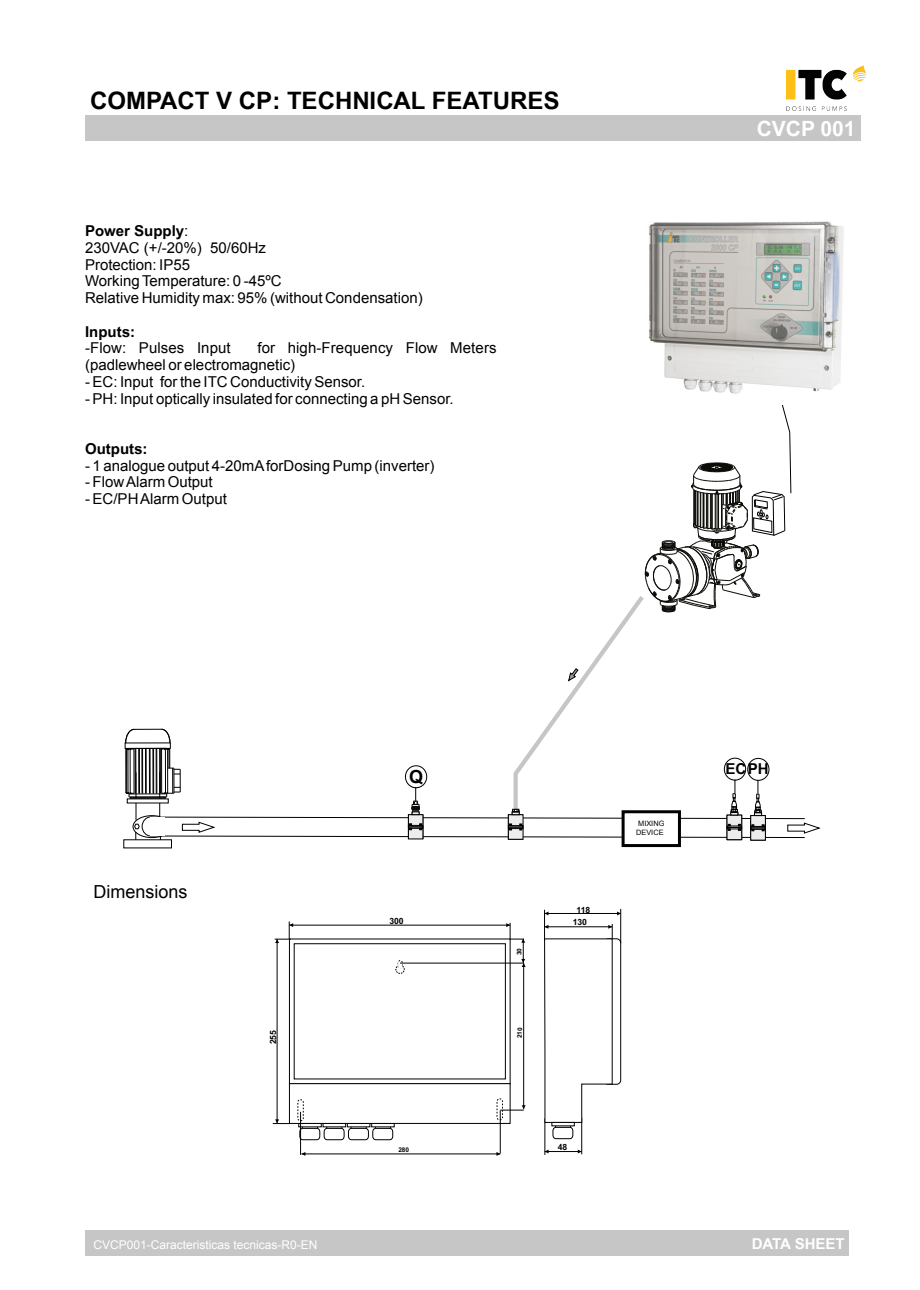
<style>
.page{position:relative;width:920px;height:1290px;background:#fff}
.page>*{position:absolute;margin:0;border:0;box-sizing:border-box;transform-origin:0 0}
.t1{font:700 24px "Arial";color:#000}
.t2{font:700 21px "Arial";color:#fff}
.t3{font:18px "Arial";color:#000}
.t4{font:700 18px "Arial";color:#000}
.t5{font:15px/16.8px "Arial";color:#000}
.t6{font:700 15px "Arial";color:#000}
.t7{font:700 15px "Arial";color:#fff}
.t8{font:12px "Arial";color:#fff}
.t9{font:10.5px "Arial";color:#000}
.t10{font:700 8.55px "Arial";color:#000}
.t11{font:7.35px/8.2px "Arial";color:#000}
.t12{font:700 6.45px "Arial";color:#000}
.s1{font-weight:700}
</style>
<div class="page">
<div style="left:85px;top:116px;width:775px;height:25px;background:#c6c6c6"></div>
<div style="left:85px;top:1230px;width:764px;height:26px;background:#c6c6c6"></div>
<div style="left:622px;top:810px;width:59px;height:37px;background:#fff;border:3px solid #000"></div>
<img style="left:649px;top:221px;width:195px;height:169px">
<svg style="left:125px;top:377px;width:695px;height:464px"></svg>
<hr style="left:544px;top:910px;width:1px;height:31px;background:#000">
<hr style="left:545px;top:1118px;width:1px;height:37px;background:#000">
<hr style="left:581px;top:1118px;width:1px;height:36px;background:#000">
<hr style="left:545px;top:1151px;width:37px;height:1px;background:#000">
<div style="left:604px;top:939px;width:17px;height:145px;border:1px solid #000;border-radius:4px"></div>
<svg style="left:544px;top:924px;width:69px;height:199px"></svg>
<svg style="left:555px;top:1126px;width:16px;height:1px"></svg>
<div style="left:553px;top:1127px;width:20px;height:12px;border:1px solid #000;border-radius:3px"></div>
<svg style="left:552px;top:1122px;width:22px;height:4px"></svg>
<hr style="left:545px;top:913px;width:76px;height:1px;background:#000">
<hr style="left:620px;top:909px;width:1px;height:34px;background:#000">
<svg style="left:302px;top:1127px;width:16px;height:1px"></svg>
<div style="left:300px;top:1128px;width:20px;height:12px;border:1px solid #000;border-radius:3px"></div>
<svg style="left:299px;top:1123px;width:22px;height:4px"></svg>
<svg style="left:327px;top:1127px;width:15px;height:1px"></svg>
<div style="left:324px;top:1128px;width:20px;height:12px;border:1px solid #000;border-radius:3px"></div>
<svg style="left:323px;top:1123px;width:23px;height:4px"></svg>
<svg style="left:351px;top:1127px;width:15px;height:1px"></svg>
<div style="left:348px;top:1128px;width:21px;height:12px;border:1px solid #000;border-radius:3px"></div>
<svg style="left:347px;top:1123px;width:23px;height:4px"></svg>
<svg style="left:375px;top:1127px;width:16px;height:1px"></svg>
<div style="left:373px;top:1128px;width:20px;height:12px;border:1px solid #000;border-radius:3px"></div>
<svg style="left:371px;top:1123px;width:23px;height:4px"></svg>
<svg style="left:289px;top:939px;width:221px;height:144px"></svg>
<div style="left:289px;top:1083px;width:221px;height:40px;background:#fff;border:1px solid #000"></div>
<div style="left:294px;top:943px;width:211px;height:136px;background:#fff;border:1px solid #000"></div>
<hr style="left:289px;top:925px;width:221px;height:1px;background:#000">
<hr style="left:277px;top:939px;width:1px;height:184px;background:#000">
<svg style="left:273px;top:1119px;width:17px;height:5px"></svg>
<svg style="left:275px;top:921px;width:18px;height:22px"></svg>
<div style="left:298px;top:1099px;width:5px;height:22px;border:1px dashed #000;border-radius:3px"></div>
<div style="left:396px;top:965px;width:8px;height:8px;border:1px dashed #000;border-radius:50%"></div>
<svg style="left:398px;top:960px;width:4px;height:9px"></svg>
<hr style="left:400px;top:963px;width:124px;height:1px;background:#000">
<hr style="left:300px;top:1112px;width:1px;height:43px;background:#000">
<div style="left:497px;top:1099px;width:6px;height:21px;border:1px dashed #000;border-radius:3px"></div>
<hr style="left:500px;top:1110px;width:1px;height:43px;background:#000">
<hr style="left:301px;top:1154px;width:199px;height:1px;background:#000">
<svg style="left:496px;top:1152px;width:4px;height:4px"></svg>
<hr style="left:523px;top:963px;width:1px;height:146px;background:#000">
<svg style="left:500px;top:1105px;width:26px;height:6px"></svg>
<img style="left:786px;top:66px;width:80px;height:45px">
<svg style="left:506px;top:923px;width:20px;height:44px"></svg>
<h1 class="t1" style="left:90px;top:86px;width:471px">COMPACT V CP: TECHNICAL FEATURES</h1>
<p class="t5" style="left:85px;top:222px;width:339px"><span class="s1">Power Supply</span>:<br>230VAC (+/-20%) 50/60Hz<br>Protection: IP55<br>Working Temperature: 0 -45ºC<br>Relative Humidity max: 95% (without Condensation)</p>
<p class="t6" style="left:85px;top:322px;width:51px">Inputs:</p>
<p class="t5" style="left:85px;top:340px;width:147px">-Flow: Pulses Input</p>
<p class="t5" style="left:85px;top:340px;width:413px;text-indent:172px">for high-Frequency Flow Meters (padlewheel or electromagnetic)</p>
<p class="t5" style="left:85px;top:373px;width:282px">- EC: Input for the ITC Conductivity Sensor.</p>
<p class="t5" style="left:85px;top:390px;width:370px">- PH: Input optically insulated for connecting a pH Sensor.</p>
<p class="t6" style="left:85px;top:440px;width:64px">Outputs:</p>
<p class="t5" style="left:85px;top:457px;width:351px">- 1 analogue output 4-20mAforDosing Pump (inverter)</p>
<p class="t5" style="left:85px;top:474px;width:129px">- Flow Alarm Output</p>
<p class="t5" style="left:85px;top:491px;width:143px">- EC/PH Alarm Output</p>
<h2 class="t2" style="left:757px;top:116px;width:100px">CVCP 001</h2>
<p class="t3" style="left:94px;top:880px;width:96px">Dimensions</p>
<p class="t10" style="left:268px;top:1044px;width:16px;rotate:-90deg">255</p>
<p class="t4" style="left:409px;top:766px;width:16px">Q</p>
<p class="t10" style="left:389px;top:916px;width:16px">300</p>
<p class="t12" style="left:398px;top:1146px;width:12px">280</p>
<p class="t10" style="left:577px;top:904px;width:15px">118</p>
<p class="t10" style="left:573px;top:917px;width:16px">130</p>
<p class="t11" style="left:636px;top:820px;width:30px">MIXING<br>DEVICE</p>
<p class="t6" style="left:725px;top:760px;width:45px">ECPH</p>
<p class="t9" style="left:732px;top:765px;width:7px">18</p>
<p class="t9" style="left:755px;top:765px;width:7px">9</p>
<p class="t10" style="left:558px;top:1142px;width:11px">48</p>
<p class="t8" style="left:94px;top:1236px;width:226px">CVCP001-Caracteristicas tecnicas-R0-EN</p>
<p class="t7" style="left:752px;top:1234px;width:95px">DATA SHEET</p>
</div>
